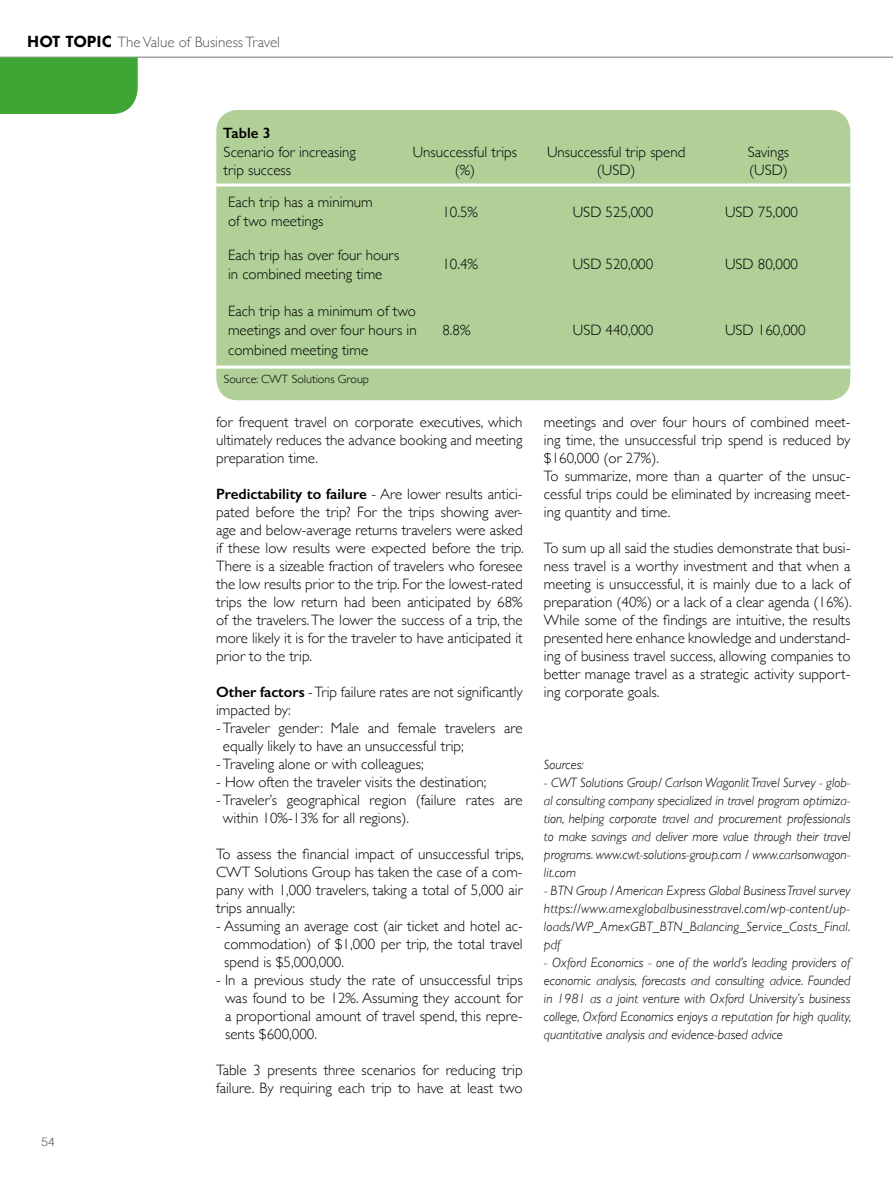
<style>
.page{position:relative;width:893px;height:1191px;background:#fff}
.page>*{position:absolute;margin:0;border:0;box-sizing:border-box;transform-origin:0 0}
.t1{font:300 15px/18px "Gill Sans";color:#000}
.t2{font:300 15px "Gill Sans";color:#565656}
.t3{font:600 15px "Gill Sans";color:#000}
.t4{font:italic 300 13.5px/18px "Gill Sans";color:#000;text-align:justify}
.t5{font:300 12px "Gill Sans";color:#000}
.t6{font:300 12px "Helvetica";color:#565656}
.s1{font-family:"Futura PT";font-weight:800;font-size:16.8px;color:#000}
.s2{font-weight:600}
</style>
<div class="page">
<hr style="left:0;top:57px;width:893px;height:1px;background:#9c9d9d">
<div style="left:0;top:57px;width:138px;height:57px;background:#3ea534"></div>
<div style="left:216px;top:110px;width:634px;height:290px;background:#b0d098;border-radius:21px"></div>
<hr style="left:216px;top:183px;width:634px;height:3px;background:#fff">
<hr style="left:216px;top:365px;width:634px;height:3px;background:#fff">
<p class="t2" style="left:27px;top:30px;width:254px"><span class="s1">HOT TOPIC</span> The Value of Business Travel</p>
<p class="t3" style="left:223px;top:124px;width:49px">Table 3</p>
<p class="t1" style="left:224px;top:142px;width:134px">Scenario for increasing trip success</p>
<p class="t1" style="left:413px;top:142px;width:106px;text-align:center">Unsuccessful trips (%)</p>
<p class="t1" style="left:547px;top:142px;width:140px;text-align:center">Unsuccessful trip spend (USD)</p>
<p class="t1" style="left:748px;top:142px;width:43px">Savings (USD)</p>
<p class="t1" style="left:228px;top:191px;width:146px;line-height:19.5px">Each trip has a minimum of two meetings</p>
<p class="t1" style="left:442px;top:202px;width:37px">10.5%</p>
<p class="t1" style="left:573px;top:202px;width:82px">USD 525,000</p>
<p class="t1" style="left:725px;top:202px;width:74px">USD 75,000</p>
<p class="t1" style="left:228px;top:244px;width:173px;line-height:19.5px">Each trip has over four hours in combined meeting time</p>
<p class="t1" style="left:442px;top:255px;width:37px">10.4%</p>
<p class="t1" style="left:573px;top:255px;width:82px">USD 520,000</p>
<p class="t1" style="left:725px;top:255px;width:74px">USD 80,000</p>
<p class="t1" style="left:228px;top:300px;width:190px;line-height:19.5px;text-align:justify">Each trip has a minimum of two meetings and over four hours in combined meeting time</p>
<p class="t5" style="left:224px;top:370px;width:147px">Source: CWT Solutions Group</p>
<p class="t1" style="left:442px;top:320px;width:30px">8.8%</p>
<p class="t1" style="left:573px;top:320px;width:82px">USD 440,000</p>
<p class="t1" style="left:725px;top:320px;width:82px">USD 160,000</p>
<p class="t6" style="left:42px;top:1132px;width:15px">54</p>
<p class="t1" style="left:216px;top:412px;width:308px;text-align:justify">for frequent travel on corporate executives, which ultimately reduces the advance booking and meeting preparation time.</p>
<p class="t1" style="left:216px;top:484px;width:309px;text-align:justify"><span class="s2">Predictability to failure</span> - Are lower results antici&shy;pated before the trip? For the trips showing aver&shy;age and below-average returns travelers were asked if these low results were expected before the trip.<br>There is a sizeable fraction of travelers who foresee the low results prior to the trip. For the lowest-rated trips the low return had been anticipated by 68% of the travelers. The lower the success of a trip, the more likely it is for the traveler to have anticipated it prior to the trip.</p>
<p class="t1" style="left:216px;top:682px;width:308px"><span class="s2">Other factors</span> - Trip failure rates are not significantly impacted by:</p>
<p class="t1" style="left:223px;top:718px;width:301px;text-indent:-7px">- Traveler gender: Male and female travelers are equally likely to have an unsuccessful trip;</p>
<p class="t1" style="left:216px;top:754px;width:209px">- Traveling alone or with colleagues;</p>
<p class="t1" style="left:216px;top:772px;width:272px">- How often the traveler visits the destination;</p>
<p class="t1" style="left:223px;top:790px;width:301px;text-indent:-7px">- Traveler’s geographical region (failure rates are within 10%-13% for all regions).</p>
<p class="t1" style="left:216px;top:844px;width:309px;text-align:justify">To assess the financial impact of unsuccessful trips, CWT Solutions Group has taken the case of a com&shy;pany with 1,000 travelers, taking a total of 5,000 air trips annually:</p>
<p class="t1" style="left:224px;top:916px;width:300px;text-align:justify;text-indent:-8px">- Assuming an average cost (air ticket and hotel ac&shy;commodation) of $1,000 per trip, the total travel spend is $5,000,000.</p>
<p class="t1" style="left:225px;top:970px;width:299px;text-align:justify;text-indent:-9px">- In a previous study the rate of unsuccessful trips was found to be 12%. Assuming they account for a proportional amount of travel spend, this repre&shy;sents $600,000.</p>
<p class="t1" style="left:216px;top:1060px;width:308px">Table 3 presents three scenarios for reducing trip failure. By requiring each trip to have at least two</p>
<p class="t1" style="left:544px;top:412px;width:308px">meetings and over four hours of combined meet&shy;ing time, the unsuccessful trip spend is reduced by $160,000 (or 27%).<br>To summarize, more than a quarter of the unsuc&shy;cessful trips could be eliminated by increasing meet&shy;ing quantity and time.</p>
<p class="t1" style="left:544px;top:538px;width:309px;text-align:justify">To sum up all said the studies demonstrate that busi&shy;ness travel is a worthy investment and that when a meeting is unsuccessful, it is mainly due to a lack of preparation (40%) or a lack of a clear agenda (16%).<br>While some of the findings are intuitive, the results presented here enhance knowledge and understand&shy;ing of business travel success, allowing companies to better manage travel as a strategic activity support&shy;ing corporate goals.</p>
<p class="t4" style="left:544px;top:756px;width:41px">Sources:</p>
<p class="t4" style="left:544px;top:774px;width:308px">- CWT Solutions Group/ Carlson Wagonlit Travel Survey - glob&shy;al consulting company specialized in travel program optimiza&shy;tion, helping corporate travel and procurement professionals to make savings and deliver more value through their travel programs. www.cwt-solutions-group.com / www.carlsonwagon&shy;lit.com</p>
<p class="t4" style="left:544px;top:882px;width:308px">- BTN Group / American Express Global Business Travel survey https://www.amexglobalbusinesstravel.com/wp-content/up&shy;loads/WP_AmexGBT_BTN_Balancing_Service_Costs_Final. pdf</p>
<p class="t4" style="left:544px;top:954px;width:309px">- Oxford Economics - one of the world’s leading providers of economic analysis, forecasts and consulting advice. Founded in 1981 as a joint venture with Oxford University’s business college, Oxford Economics enjoys a reputation for high quality, quantitative analysis and evidence-based advice</p>
</div>
